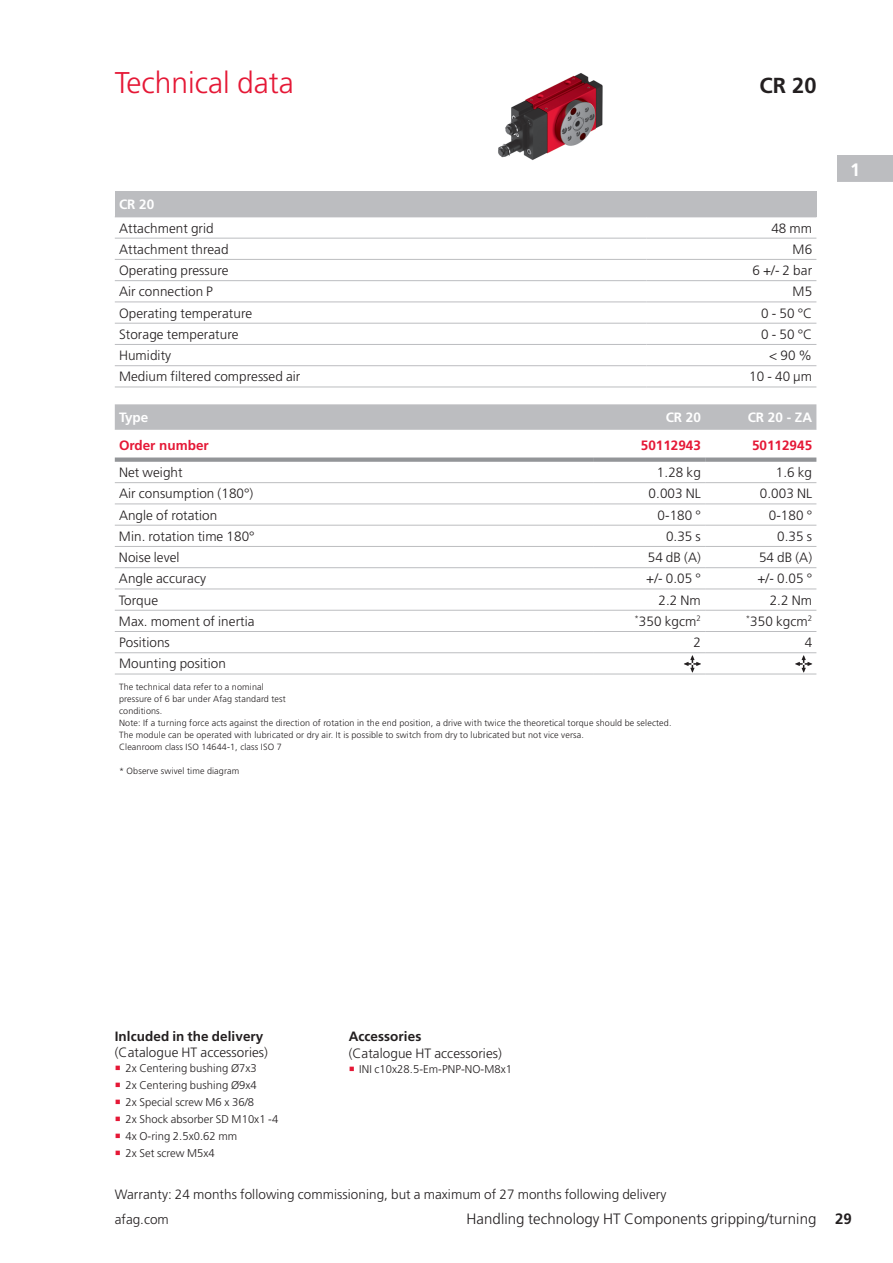
<style>
.page{position:relative;width:893px;height:1263px;background:#fff}
.page>*{position:absolute;margin:0;border:0;box-sizing:border-box;transform-origin:0 0}
.t1{font:300 30px "Frutiger LT Pro";color:#e51836}
.t2{font:700 21.75px "Frutiger LT Pro";color:#231f20}
.t3{font:700 18px "Frutiger LT Pro";color:#fff}
.t4{font:300 15px "Frutiger LT Pro";letter-spacing:.005em;color:#231f20}
.t5{font:300 13.5px "Frutiger LT Pro";letter-spacing:.005em;color:#231f20}
.t6{font:700 13.5px "Frutiger LT Pro";letter-spacing:.005em;color:#231f20}
.t7{font:700 13.5px "Frutiger LT Pro";color:#e51836}
.t8{font:700 13.5px "Frutiger LT Pro";color:#fff}
.t9{font:300 11.25px/17px "Frutiger LT Pro";letter-spacing:.005em;color:#231f20}
.t10{font:300 9px/12px "Frutiger LT Pro";letter-spacing:.015em;color:#231f20}
.s1{font-weight:700}
</style>
<div class="page">
<img style="left:498px;top:73px;width:105px;height:87px">
<div style="left:115px;top:191px;width:701px;height:26px;background:#bcbdc0"></div>
<hr style="left:115px;top:238px;width:531px;height:1px;background:#bcbdc0">
<hr style="left:646px;top:238px;width:170px;height:1px;background:#bcbdc0">
<hr style="left:115px;top:259px;width:531px;height:1px;background:#bcbdc0">
<hr style="left:646px;top:259px;width:170px;height:1px;background:#bcbdc0">
<hr style="left:115px;top:280px;width:531px;height:1px;background:#bcbdc0">
<hr style="left:646px;top:280px;width:170px;height:1px;background:#bcbdc0">
<hr style="left:115px;top:302px;width:531px;height:1px;background:#bcbdc0">
<hr style="left:646px;top:302px;width:170px;height:1px;background:#bcbdc0">
<hr style="left:115px;top:323px;width:531px;height:1px;background:#bcbdc0">
<hr style="left:646px;top:323px;width:170px;height:1px;background:#bcbdc0">
<hr style="left:115px;top:344px;width:531px;height:1px;background:#bcbdc0">
<hr style="left:646px;top:344px;width:170px;height:1px;background:#bcbdc0">
<hr style="left:115px;top:365px;width:531px;height:1px;background:#bcbdc0">
<hr style="left:646px;top:365px;width:170px;height:1px;background:#bcbdc0">
<hr style="left:115px;top:387px;width:531px;height:1px;background:#bcbdc0">
<hr style="left:646px;top:387px;width:170px;height:1px;background:#bcbdc0">
<svg style="left:115px;top:404px;width:701px;height:26px;background:#bdbec1"></svg>
<div style="left:115px;top:457px;width:479px;height:5px;background:#939598"></div>
<div style="left:594px;top:457px;width:111px;height:5px;background:#939598"></div>
<div style="left:705px;top:457px;width:111px;height:5px;background:#939598"></div>
<hr style="left:115px;top:589px;width:479px;height:1px;background:#bcbdc0">
<hr style="left:594px;top:589px;width:111px;height:1px;background:#bcbdc0">
<hr style="left:705px;top:589px;width:111px;height:1px;background:#bcbdc0">
<hr style="left:115px;top:610px;width:479px;height:1px;background:#bcbdc0">
<hr style="left:594px;top:610px;width:111px;height:1px;background:#bcbdc0">
<hr style="left:705px;top:610px;width:111px;height:1px;background:#bcbdc0">
<hr style="left:115px;top:631px;width:479px;height:1px;background:#bcbdc0">
<hr style="left:594px;top:631px;width:111px;height:1px;background:#bcbdc0">
<hr style="left:705px;top:631px;width:111px;height:1px;background:#bcbdc0">
<hr style="left:115px;top:674px;width:479px;height:1px;background:#bcbdc0">
<hr style="left:115px;top:482px;width:479px;height:1px;background:#bcbdc0">
<hr style="left:594px;top:482px;width:111px;height:1px;background:#bcbdc0">
<hr style="left:705px;top:482px;width:111px;height:1px;background:#bcbdc0">
<hr style="left:115px;top:503px;width:479px;height:1px;background:#bcbdc0">
<hr style="left:594px;top:503px;width:111px;height:1px;background:#bcbdc0">
<hr style="left:705px;top:503px;width:111px;height:1px;background:#bcbdc0">
<hr style="left:115px;top:652px;width:479px;height:1px;background:#bcbdc0">
<hr style="left:594px;top:652px;width:111px;height:1px;background:#bcbdc0">
<hr style="left:705px;top:652px;width:111px;height:1px;background:#bcbdc0">
<hr style="left:594px;top:674px;width:111px;height:1px;background:#bcbdc0">
<hr style="left:705px;top:674px;width:111px;height:1px;background:#bcbdc0">
<hr style="left:115px;top:525px;width:479px;height:1px;background:#bcbdc0">
<hr style="left:594px;top:525px;width:111px;height:1px;background:#bcbdc0">
<hr style="left:705px;top:525px;width:111px;height:1px;background:#bcbdc0">
<hr style="left:115px;top:546px;width:479px;height:1px;background:#bcbdc0">
<hr style="left:594px;top:546px;width:111px;height:1px;background:#bcbdc0">
<hr style="left:705px;top:546px;width:111px;height:1px;background:#bcbdc0">
<hr style="left:115px;top:567px;width:479px;height:1px;background:#bcbdc0">
<hr style="left:594px;top:567px;width:111px;height:1px;background:#bcbdc0">
<hr style="left:705px;top:567px;width:111px;height:1px;background:#bcbdc0">
<svg style="left:684px;top:655px;width:17px;height:17px"></svg>
<svg style="left:795px;top:655px;width:17px;height:17px"></svg>
<div style="left:837px;top:155px;width:56px;height:27px;background:#bcbdc0"></div>
<h1 class="t1" style="left:115px;top:65px;width:181px">Technical data</h1>
<h2 class="t2" style="left:760px;top:72px;width:58px">CR 20</h2>
<p class="t8" style="left:119px;top:196px;width:37px">CR 20</p>
<p class="t5" style="left:119px;top:220px;width:96px">Attachment grid</p>
<p class="t5" style="left:771px;top:220px;width:42px">48 mm</p>
<p class="t5" style="left:119px;top:241px;width:111px">Attachment thread</p>
<p class="t5" style="left:793px;top:241px;width:21px">M6</p>
<p class="t5" style="left:119px;top:263px;width:111px">Operating pressure</p>
<p class="t5" style="left:752px;top:263px;width:61px">6 +/- 2 bar</p>
<p class="t5" style="left:119px;top:284px;width:96px">Air connection P</p>
<p class="t5" style="left:793px;top:284px;width:21px">M5</p>
<p class="t5" style="left:119px;top:305px;width:135px">Operating temperature</p>
<p class="t5" style="left:761px;top:305px;width:52px">0 - 50 °C</p>
<p class="t5" style="left:119px;top:326px;width:121px">Storage temperature</p>
<p class="t5" style="left:761px;top:326px;width:52px">0 - 50 °C</p>
<p class="t5" style="left:119px;top:348px;width:54px">Humidity</p>
<p class="t5" style="left:769px;top:348px;width:44px">&lt; 90 %</p>
<p class="t5" style="left:119px;top:369px;width:183px">Medium filtered compressed air</p>
<p class="t5" style="left:749px;top:369px;width:64px">10 - 40 µm</p>
<p class="t8" style="left:119px;top:409px;width:31px">Type</p>
<p class="t8" style="left:666px;top:409px;width:37px">CR 20</p>
<p class="t8" style="left:748px;top:409px;width:66px">CR 20 - ZA</p>
<p class="t7" style="left:119px;top:437px;width:91px">Order number</p>
<p class="t7" style="left:641px;top:437px;width:62px">50112943</p>
<p class="t7" style="left:752px;top:437px;width:62px">50112945</p>
<p class="t5" style="left:119px;top:464px;width:65px">Net weight</p>
<p class="t5" style="left:657px;top:464px;width:45px">1.28 kg</p>
<p class="t5" style="left:776px;top:464px;width:38px">1.6 kg</p>
<p class="t5" style="left:119px;top:486px;width:136px">Air consumption (180°)</p>
<p class="t5" style="left:649px;top:486px;width:54px">0.003 NL</p>
<p class="t5" style="left:760px;top:486px;width:54px">0.003 NL</p>
<p class="t5" style="left:119px;top:507px;width:100px">Angle of rotation</p>
<p class="t5" style="left:657px;top:507px;width:45px">0-180 °</p>
<p class="t5" style="left:769px;top:507px;width:45px">0-180 °</p>
<p class="t5" style="left:119px;top:528px;width:137px">Min. rotation time 180°</p>
<p class="t5" style="left:666px;top:528px;width:36px">0.35 s</p>
<p class="t5" style="left:777px;top:528px;width:36px">0.35 s</p>
<p class="t5" style="left:119px;top:550px;width:62px">Noise level</p>
<p class="t5" style="left:648px;top:550px;width:55px">54 dB (A)</p>
<p class="t5" style="left:759px;top:550px;width:55px">54 dB (A)</p>
<p class="t5" style="left:119px;top:571px;width:89px">Angle accuracy</p>
<p class="t5" style="left:646px;top:571px;width:56px">+/- 0.05 °</p>
<p class="t5" style="left:757px;top:571px;width:56px">+/- 0.05 °</p>
<p class="t5" style="left:119px;top:592px;width:41px">Torque</p>
<p class="t5" style="left:658px;top:592px;width:44px">2.2 Nm</p>
<p class="t5" style="left:770px;top:592px;width:44px">2.2 Nm</p>
<p class="t5" style="left:119px;top:613px;width:137px">Max. moment of inertia</p>
<p class="t5" style="left:635px;top:613px;width:68px"><sup>*</sup>350 kgcm<sup>2</sup></p>
<p class="t5" style="left:746px;top:613px;width:68px"><sup>*</sup>350 kgcm<sup>2</sup></p>
<p class="t5" style="left:119px;top:635px;width:52px">Positions</p>
<p class="t5" style="left:693px;top:635px;width:9px">2</p>
<p class="t5" style="left:805px;top:635px;width:9px">4</p>
<p class="t5" style="left:119px;top:656px;width:108px">Mounting position</p>
<p class="t10" style="left:119px;top:681px;width:554px">The technical data refer to a nominal<br>pressure of 6 bar under Afag standard test<br>conditions.<br>Note: If a turning force acts against the direction of rotation in the end position, a drive with twice the theoretical torque should be selected.<br>The module can be operated with lubricated or dry air. It is possible to switch from dry to lubricated but not vice versa.<br>Cleanroom class ISO 14644-1, class ISO 7</p>
<p class="t10" style="left:119px;top:764px;width:122px">* Observe swivel time diagram</p>
<h3 class="t3" style="left:850px;top:159px;width:12px">1</h3>
<p class="t6" style="left:115px;top:1028px;width:150px">Inlcuded in the delivery</p>
<p class="t5" style="left:115px;top:1044px;width:155px">(Catalogue HT accessories)</p>
<p class="t9" style="left:125px;top:1060px;width:154px">2x Centering bushing Ø7x3<br>2x Centering bushing Ø9x4<br>2x Special screw M6 x 36/8<br>2x Shock absorber SD M10x1 -4<br>4x O-ring 2.5x0.62 mm<br>2x Set screw M5x4</p>
<p class="t6" style="left:349px;top:1028px;width:74px">Accessories</p>
<p class="t5" style="left:349px;top:1045px;width:155px">(Catalogue HT accessories)</p>
<p class="t9" style="left:359px;top:1060px;width:154px">INI c10x28.5-Em-PNP-NO-M8x1</p>
<p class="t5" style="left:115px;top:1187px;width:553px">Warranty: 24 months following commissioning, but a maximum of 27 months following delivery</p>
<p class="t5" style="left:115px;top:1211px;width:55px">afag.com</p>
<p class="t4" style="left:466px;top:1210px;width:387px">Handling technology HT Components gripping/turning <span class="s1">29</span></p>
</div>
